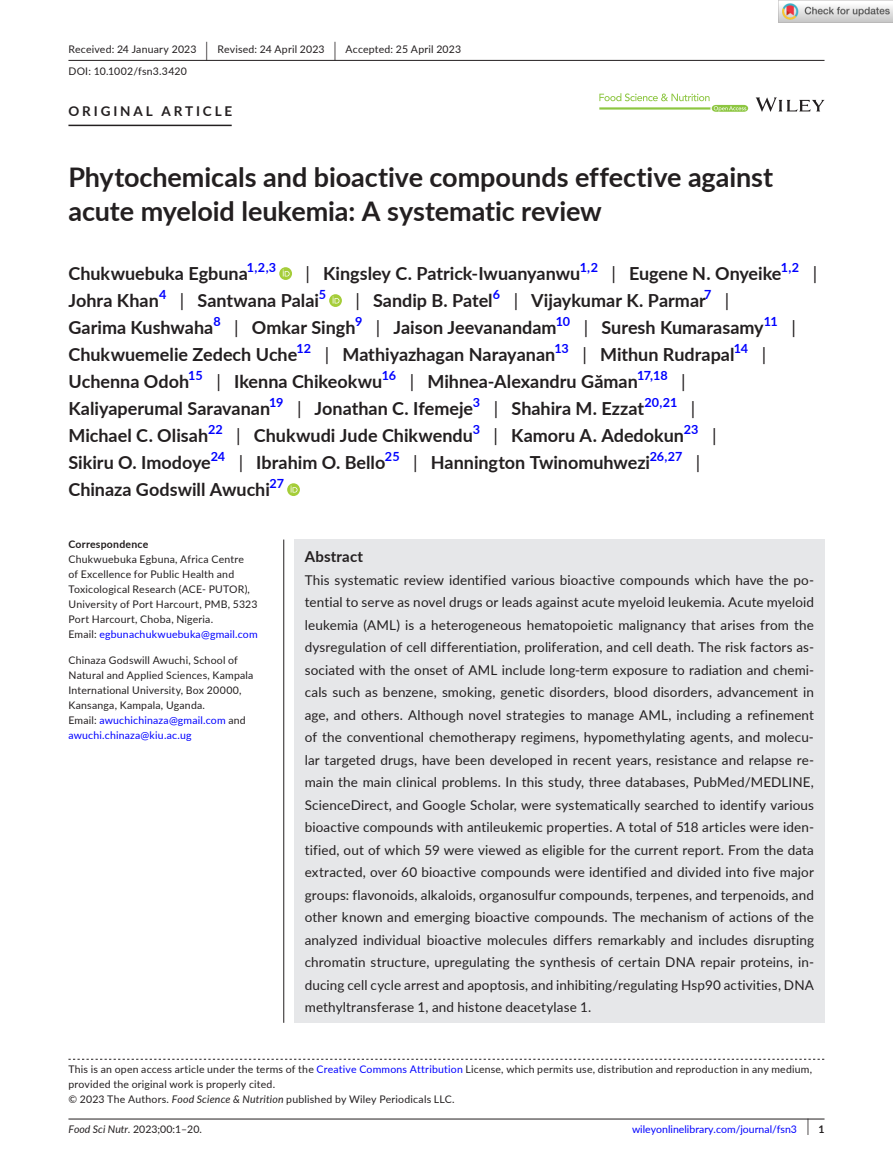
<style>
.page{position:relative;width:893px;height:1174px;background:#fff}
.page>*{position:absolute;margin:0;border:0;box-sizing:border-box;transform-origin:0 0}
.t1{font:700 27px/34.5px "Lato";letter-spacing:-.005em;color:#231f20}
.t2{font:700 18px/27px "Lato";color:#231f20}
.t3{font:18px "Lato";color:#231f20}
.t4{font:700 15px "Lato";letter-spacing:.015em;color:#231f20}
.t5{font:13.5px/22.5px "Lato";letter-spacing:.01em;color:#231f20;text-align:justify}
.t6{font:700 13.5px "Lato";letter-spacing:.215em;color:#231f20}
.t7{font:700 12.6px "Lato";letter-spacing:-.015em;color:#00f}
.t8{font:10.5px/15px "Lato";letter-spacing:.02em;color:#231f20}
.t9{font:10.5px "Lato";color:#00f}
.t10{font:700 10.5px "Lato";letter-spacing:.02em;color:#231f20}
.s1{font-size:19.65px}
.s2{font-weight:400}
.s3{color:#00f}
.s4{font-style:italic}
.s5{font-size:17.4px;color:#231f20}
.s6{font-weight:700;color:#231f20}
</style>
<div class="page">
<hr style="left:68px;top:1118px;width:756px;height:1px;background:#231f20">
<svg style="left:756px;top:97px;width:68px;height:15px"></svg>
<svg style="left:599px;top:93px;width:149px;height:19px"></svg>
<hr style="left:68px;top:60px;width:756px;height:1px;background:#231f20">
<hr style="left:68px;top:125px;width:164px;height:1px;background:#231f20">
<svg style="left:279px;top:267px;width:13px;height:13px"></svg>
<svg style="left:283px;top:269px;width:7px;height:7px"></svg>
<svg style="left:329px;top:294px;width:13px;height:13px"></svg>
<svg style="left:333px;top:296px;width:6px;height:7px"></svg>
<svg style="left:287px;top:483px;width:13px;height:13px"></svg>
<svg style="left:291px;top:485px;width:6px;height:7px"></svg>
<svg style="left:68px;top:1058px;width:756px;height:1px"></svg>
<div style="left:294px;top:539px;width:530px;height:483px;background:#e6e7e9"></div>
<hr style="left:283px;top:539px;width:1px;height:483px;background:#231f20">
<img style="left:779px;top:0;width:114px;height:23px">
<p class="t8" style="left:68px;top:38px;width:394px;line-height:21.8px">Received: 24 January 2023 <span class="s1">|</span> Revised: 24 April 2023 <span class="s1">|</span> Accepted: 25 April 2023<br>DOI: 10.1002/fsn3.3420</p>
<p class="t6" style="left:68px;top:101px;width:165px">ORIGINAL ARTICLE</p>
<h1 class="t1" style="left:68px;top:159px;width:706px">Phytochemicals and bioactive compounds effective against acute myeloid leukemia: A systematic review</h1>
<h2 class="t2" style="left:68px;top:259px;width:181px">Chukwuebuka Egbuna</h2>
<p class="t7" style="left:247px;top:258px;width:31px">1,2,3</p>
<h2 class="t2" style="left:306px;top:259px;width:276px"><span class="s2">|</span> Kingsley C. Patrick-Iwuanyanwu</h2>
<p class="t7" style="left:580px;top:258px;width:20px">1,2</p>
<h2 class="t2" style="left:611px;top:259px;width:172px"><span class="s2">|</span> Eugene N. Onyeike</h2>
<p class="t7" style="left:781px;top:258px;width:20px">1,2</p>
<h2 class="t3" style="left:813px;top:260px;width:6px">|</h2>
<h2 class="t2" style="left:68px;top:286px;width:92px">Johra Khan</h2>
<p class="t7" style="left:159px;top:285px;width:9px">4</p>
<h2 class="t2" style="left:180px;top:286px;width:141px"><span class="s2">|</span> Santwana Palai</h2>
<p class="t7" style="left:319px;top:285px;width:9px">5</p>
<h2 class="t2" style="left:355px;top:286px;width:139px"><span class="s2">|</span> Sandip B. Patel</h2>
<p class="t7" style="left:493px;top:285px;width:9px">6</p>
<h2 class="t2" style="left:514px;top:286px;width:194px"><span class="s2">|</span> Vijaykumar K. Parmar</h2>
<p class="t7" style="left:704px;top:285px;width:9px">7</p>
<h2 class="t3" style="left:725px;top:287px;width:6px">|</h2>
<h2 class="t2" style="left:68px;top:313px;width:146px">Garima Kushwaha</h2>
<p class="t7" style="left:213px;top:312px;width:9px">8</p>
<h2 class="t2" style="left:234px;top:313px;width:123px"><span class="s2">|</span> Omkar Singh</h2>
<p class="t7" style="left:355px;top:312px;width:9px">9</p>
<h2 class="t2" style="left:376px;top:313px;width:182px"><span class="s2">|</span> Jaison Jeevanandam</h2>
<p class="t7" style="left:556px;top:312px;width:16px">10</p>
<h2 class="t2" style="left:584px;top:313px;width:181px"><span class="s2">|</span> Suresh Kumarasamy</h2>
<p class="t7" style="left:764px;top:312px;width:16px">11</p>
<h2 class="t3" style="left:791px;top:314px;width:6px">|</h2>
<h2 class="t2" style="left:68px;top:340px;width:230px">Chukwuemelie Zedech Uche</h2>
<p class="t7" style="left:297px;top:339px;width:16px">12</p>
<h2 class="t2" style="left:325px;top:340px;width:232px"><span class="s2">|</span> Mathiyazhagan Narayanan</h2>
<p class="t7" style="left:554px;top:339px;width:16px">13</p>
<h2 class="t2" style="left:582px;top:340px;width:154px"><span class="s2">|</span> Mithun Rudrapal</h2>
<p class="t7" style="left:734px;top:339px;width:16px">14</p>
<h2 class="t3" style="left:762px;top:341px;width:6px">|</h2>
<h2 class="t2" style="left:68px;top:367px;width:122px">Uchenna Odoh</h2>
<p class="t7" style="left:188px;top:366px;width:16px">15</p>
<h2 class="t2" style="left:216px;top:367px;width:167px"><span class="s2">|</span> Ikenna Chikeokwu</h2>
<p class="t7" style="left:382px;top:366px;width:16px">16</p>
<h2 class="t2" style="left:410px;top:367px;width:230px"><span class="s2">|</span> Mihnea-Alexandru Găman</h2>
<p class="t7" style="left:637px;top:366px;width:32px">17,18</p>
<p class="t2" style="left:68px;top:367px;width:650px;text-indent:613px"><span class="s2">| </span>Kaliyaperumal Saravanan<sup>19</sup> <span class="s2">|</span> Jonathan C. Ifemeje<sup>3</sup> <span class="s2">|</span> Shahira M. Ezzat<sup>20,21</sup> <span class="s2">| </span>Michael C. Olisah<sup>22</sup> <span class="s2">|</span> Chukwudi Jude Chikwendu<sup>3</sup> <span class="s2">|</span> Kamoru A. Adedokun<sup>23</sup> <span class="s2">| </span>Sikiru O. Imodoye<sup>24</sup> <span class="s2">|</span> Ibrahim O. Bello<sup>25</sup> <span class="s2">|</span> Hannington Twinomuhwezi<sup>26,27</sup> <span class="s2">| </span>Chinaza Godswill Awuchi<sup>27</sup></p>
<p class="t10" style="left:68px;top:536px;width:81px">Correspondence</p>
<p class="t8" style="left:68px;top:551px;width:191px">Chukwuebuka Egbuna, Africa Centre<br>of Excellence for Public Health and Toxicological Research (ACE- PUTOR), University of Port Harcourt, PMB, 5323<br>Port Harcourt, Choba, Nigeria.<br>Email: <span class="s3">egbunachukwuebuka@gmail.com</span></p>
<p class="t8" style="left:68px;top:652px;width:187px">Chinaza Godswill Awuchi, School of Natural and Applied Sciences, Kampala International University, Box 20000, Kansanga, Kampala, Uganda.<br>Email: <span class="s3">awuchichinaza@gmail.com</span> and <span class="s3">awuchi.chinaza@kiu.ac.ug</span></p>
<p class="t4" style="left:305px;top:545px;width:60px">Abstract</p>
<p class="t5" style="left:305px;top:568px;width:511px">This systematic review identified various bioactive compounds which have the po&shy;tential to serve as novel drugs or leads against acute myeloid leukemia. Acute myeloid leukemia (AML) is a heterogeneous hematopoietic malignancy that arises from the dysregulation of cell differentiation, proliferation, and cell death. The risk factors as&shy;sociated with the onset of AML include long-term exposure to radiation and chemi&shy;cals such as benzene, smoking, genetic disorders, blood disorders, advancement in age, and others. Although novel strategies to manage AML, including a refinement of the conventional chemotherapy regimens, hypomethylating agents, and molecu&shy;lar targeted drugs, have been developed in recent years, resistance and relapse re&shy;main the main clinical problems. In this study, three databases, PubMed/MEDLINE, ScienceDirect, and Google Scholar, were systematically searched to identify various bioactive compounds with antileukemic properties. A total of 518 articles were iden&shy;tified, out of which 59 were viewed as eligible for the current report. From the data extracted, over 60 bioactive compounds were identified and divided into five major groups: flavonoids, alkaloids, organosulfur compounds, terpenes, and terpenoids, and other known and emerging bioactive compounds. The mechanism of actions of the analyzed individual bioactive molecules differs remarkably and includes disrupting chromatin structure, upregulating the synthesis of certain DNA repair proteins, in&shy;ducing cell cycle arrest and apoptosis, and inhibiting/regulating Hsp90 activities, DNA methyltransferase 1, and histone deacetylase 1.</p>
<p class="t8" style="left:68px;top:1061px;width:745px">This is an open access article under the terms of the <span class="s3">Creative Commons Attribution</span> License, which permits use, distribution and reproduction in any medium, provided the original work is properly cited.<br>© 2023 The Authors. <span class="s4">Food Science &amp; Nutrition</span> published by Wiley Periodicals LLC.</p>
<p class="t8" style="left:68px;top:1121px;width:135px"><span class="s4">Food Sci Nutr.</span> 2023;00:1–20.</p>
<p class="t9" style="left:632px;top:1121px;width:194px">wileyonlinelibrary.com/journal/fsn3 <span class="s5">|</span> <span class="s6">1</span></p>
</div>
